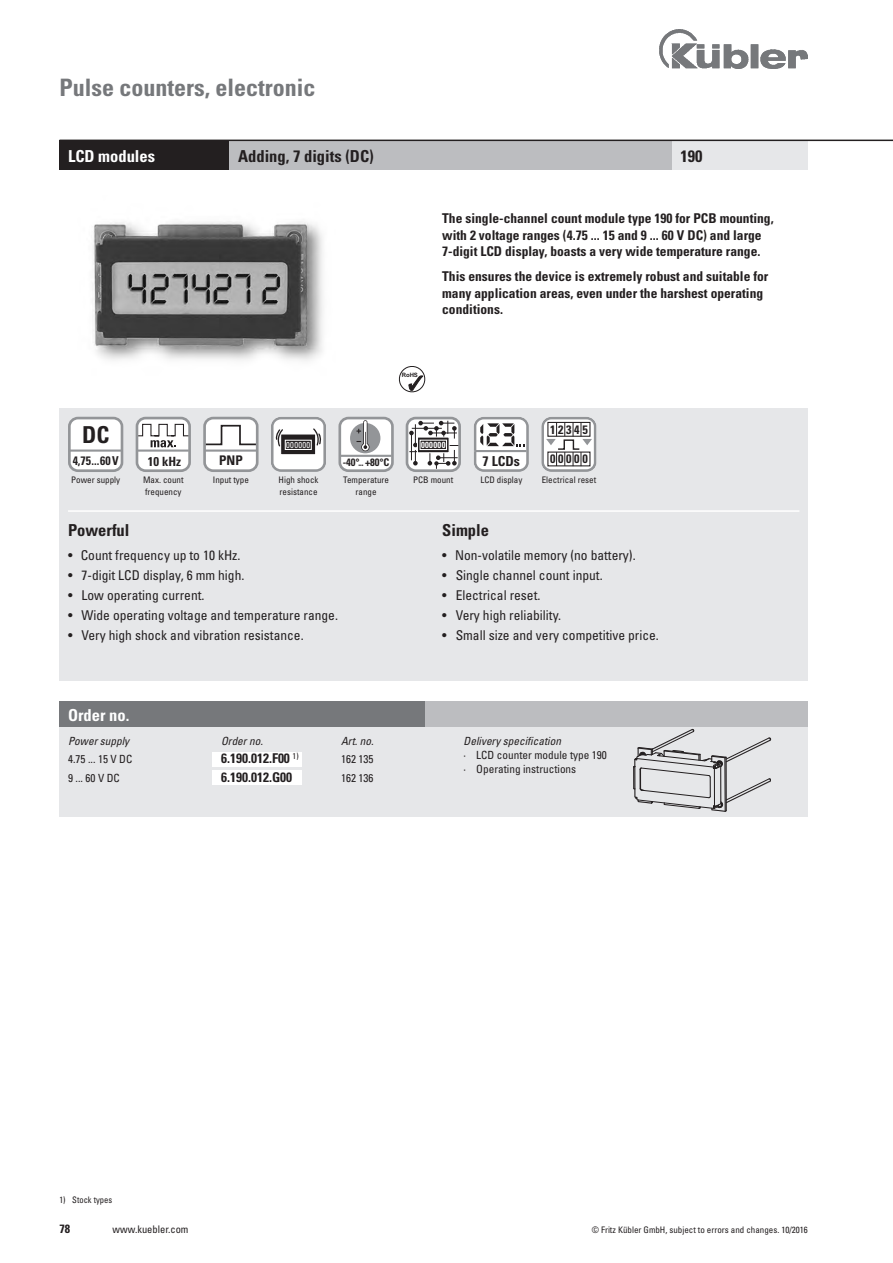
<style>
.page{position:relative;width:893px;height:1263px;background:#fff}
.page>*{position:absolute;margin:0;border:0;box-sizing:border-box;transform-origin:0 0}
.t1{font:700 condensed 24px "Univers";color:#76787b}
.t2{font:700 condensed 23.4px "Univers LT Std";color:#231f20}
.Head_weiß{font:700 condensed 16.5px "Univers";color:#231f20}
.Bestellschlüssel{font:700 condensed 16.5px "Univers";color:#231f20}
.Head_weiß-2{font:700 condensed 16.5px "Univers";color:#fff}
.Head_schwarz{font:700 condensed 16.5px "Univers";color:#fff}
.t3{font:700 condensed 13.8px "Univers LT Std";color:#231f20}
.Bestellschlüssel-2{font:condensed 13.5px "Univers";color:#231f20}
._9_Text_fett{font:700 condensed 13.5px/16.5px "Univers";color:#231f20}
.Bestellschlüssel-3{font:700 condensed 13.5px "Univers";color:#231f20}
.t4{font:700 condensed 13.2px "Univers LT Std";color:#231f20}
.t5{font:700 condensed 12.75px "Univers";color:#231f20}
.t6{font:700 condensed 12.15px "Univers LT Std";letter-spacing:.22em;color:#231f20}
.t7{font:700 condensed 12px "Univers";color:#231f20}
.Bestellschlüssel-4{font:condensed 11.25px "Univers";color:#231f20}
.Bestellschlüssel-5{font:italic condensed 11.25px "Univers";color:#231f20}
.t8{font:700 condensed 10.65px "Univers LT Std";color:#231f20}
.t9{font:condensed 10.5px "Univers";color:#231f20}
.Fußnote{font:condensed 9px "Univers";color:#231f20}
.Fußnote-2{font:condensed 9px "Univers";color:#231f20;scale:.95 1}
.t10{font:700 condensed 8.85px "Univers LT Std";letter-spacing:.04em;color:#fff}
.t11{font:condensed 8.7px "Univers LT Std";letter-spacing:.04em;color:#fff}
.t12{font:700 6px "Arial";color:#231f20}
</style>
<div class="page">
<img style="left:659px;top:30px;width:149px;height:38px">
<img style="left:93px;top:221px;width:230px;height:140px">
<svg style="left:399px;top:366px;width:26px;height:26px"></svg>
<div style="left:60px;top:702px;width:748px;height:114px;background:#e6e7e9"></div>
<div style="left:425px;top:702px;width:383px;height:25px;background:#bcbdc0"></div>
<svg style="left:633px;top:729px;width:138px;height:83px"></svg>
<div style="left:60px;top:408px;width:748px;height:272px;background:#e6e7e9"></div>
<div style="left:69px;top:418px;width:53px;height:53px;background:#fff;border-radius:9px"></div>
<div style="left:68px;top:417px;width:55px;height:55px;border:3px solid #939598;border-radius:9px"></div>
<hr style="left:69px;top:449px;width:52px;height:3px;background:#939598">
<svg style="left:271px;top:417px;width:55px;height:55px;background:#bebdbe"></svg>
<div style="left:285px;top:440px;width:27px;height:10px;border:1px solid #fff"></div>
<svg style="left:474px;top:417px;width:55px;height:55px;background:#d1d1d2"></svg>
<svg style="left:541px;top:417px;width:55px;height:55px;background:#cecdce"></svg>
<div style="left:137px;top:418px;width:53px;height:53px;background:#fff;border-radius:9px"></div>
<div style="left:136px;top:417px;width:55px;height:55px;border:3px solid #939598;border-radius:9px"></div>
<hr style="left:136px;top:449px;width:53px;height:3px;background:#939598">
<svg style="left:137px;top:423px;width:52px;height:24px"></svg>
<div style="left:205px;top:418px;width:52px;height:53px;background:#fff;border-radius:9px"></div>
<hr style="left:204px;top:449px;width:52px;height:3px;background:#939598">
<svg style="left:207px;top:424px;width:48px;height:22px"></svg>
<div style="left:203px;top:417px;width:56px;height:55px;border:3px solid #939598;border-radius:9px"></div>
<div style="left:340px;top:418px;width:52px;height:53px;background:#fff;border-radius:9px"></div>
<div style="left:338px;top:417px;width:56px;height:55px;border:3px solid #939598;border-radius:9px"></div>
<hr style="left:339px;top:455px;width:53px;height:2px;background:#939598">
<div style="left:350px;top:423px;width:30px;height:30px;background:#939598;border-radius:50%"></div>
<svg style="left:357px;top:419px;width:12px;height:32px"></svg>
<div style="left:406px;top:417px;width:55px;height:55px;border:3px solid #939598;border-radius:9px"></div>
<svg style="left:409px;top:421px;width:49px;height:48px;background:#c8c7c7"></svg>
<svg style="left:417px;top:437px;width:32px;height:16px"></svg>
<div style="left:420px;top:440px;width:27px;height:10px;border:1px solid #fff"></div>
<div style="left:212px;top:752px;width:90px;height:14px;background:#fff"></div>
<div style="left:212px;top:770px;width:90px;height:14px;background:#fff"></div>
<div style="left:60px;top:702px;width:365px;height:25px;background:#76787b"></div>
<div style="left:60px;top:140px;width:170px;height:30px;background:#231f20"></div>
<div style="left:672px;top:140px;width:136px;height:30px;background:#e6e7e9"></div>
<div style="left:230px;top:140px;width:442px;height:30px;background:#bcbdc0"></div>
<hr style="left:68px;top:510px;width:731px;height:2px;background:#fff">
<hr style="left:60px;top:140px;width:833px;height:1px;background:#231f20">
<p class="t1" style="left:60px;top:72px;width:257px">Pulse counters, electronic</p>
<p class="Head_weiß-2" style="left:68px;top:146px;width:89px">LCD modules</p>
<p class="Head_weiß" style="left:238px;top:146px;width:137px">Adding, 7 digits (DC)</p>
<p class="Head_weiß" style="left:680px;top:146px;width:23px">190</p>
<p class="t2" style="left:82px;top:420px;width:29px">DC</p>
<p class="t6" style="left:73px;top:453px;width:47px">4,75...60V</p>
<p class="_9_Text_fett" style="left:442px;top:210px;width:333px">The single-channel count module type 190 for PCB mounting, with 2 voltage ranges (4.75 ... 15 and 9 ... 60 V DC) and large<br>7-digit LCD display, boasts a very wide temperature range.</p>
<p class="_9_Text_fett" style="left:442px;top:268px;width:328px">This ensures the device is extremely robust and suitable for many application areas, even under the harshest operating conditions.</p>
<p class="t12" style="left:402px;top:371px;width:18px">RoHS</p>
<p class="t11" style="left:286px;top:439px;width:26px">000000</p>
<p class="t5" style="left:148px;top:454px;width:35px">10 kHz</p>
<p class="t4" style="left:219px;top:452px;width:25px">PNP</p>
<p class="t8" style="left:343px;top:456px;width:48px">-40°... +80°C</p>
<p class="t10" style="left:421px;top:439px;width:26px">000000</p>
<p class="t3" style="left:483px;top:453px;width:39px">7 LCDs</p>
<p class="t6" style="left:550px;top:422px;width:39px">12345</p>
<p class="t6" style="left:550px;top:451px;width:39px">00000</p>
<p class="Fußnote" style="left:71px;top:475px;width:50px">Power supply</p>
<p class="Fußnote" style="left:143px;top:475px;width:42px">Max. count</p>
<p class="Fußnote" style="left:213px;top:475px;width:37px">Input type</p>
<p class="Fußnote" style="left:145px;top:486px;width:38px">frequency</p>
<p class="Fußnote" style="left:279px;top:475px;width:41px">High shock</p>
<p class="Fußnote" style="left:413px;top:475px;width:42px">PCB mount</p>
<p class="Fußnote" style="left:280px;top:486px;width:39px">resistance</p>
<p class="Fußnote" style="left:343px;top:475px;width:47px">Temperature</p>
<p class="Fußnote" style="left:356px;top:486px;width:22px">range</p>
<p class="Fußnote" style="left:480px;top:475px;width:43px">LCD display</p>
<p class="Fußnote" style="left:542px;top:475px;width:56px">Electrical reset</p>
<p class="Bestellschlüssel" style="left:68px;top:520px;width:63px">Powerful</p>
<p class="Bestellschlüssel-2" style="left:68px;top:547px;width:174px">• Count frequency up to 10 kHz.</p>
<p class="Bestellschlüssel-2" style="left:68px;top:567px;width:178px">• 7-digit LCD display, 6 mm high.</p>
<p class="Bestellschlüssel-2" style="left:68px;top:587px;width:138px">• Low operating current.</p>
<p class="Bestellschlüssel-2" style="left:68px;top:607px;width:271px">• Wide operating voltage and temperature range.</p>
<p class="Bestellschlüssel-2" style="left:68px;top:627px;width:237px">• Very high shock and vibration resistance.</p>
<p class="Head_schwarz" style="left:68px;top:705px;width:63px">Order no.</p>
<p class="Bestellschlüssel-5" style="left:68px;top:733px;width:63px">Power supply</p>
<p class="Bestellschlüssel-5" style="left:221px;top:733px;width:43px">Order no.</p>
<p class="Bestellschlüssel-5" style="left:341px;top:733px;width:34px">Art. no.</p>
<p class="Bestellschlüssel-4" style="left:68px;top:752px;width:66px">4.75 ... 15 V DC</p>
<p class="Bestellschlüssel-3" style="left:221px;top:750px;width:79px">6.190.012.F00 <sup>1)</sup></p>
<p class="Bestellschlüssel-4" style="left:341px;top:752px;width:34px">162 135</p>
<p class="Bestellschlüssel-4" style="left:68px;top:770px;width:53px">9 ... 60 V DC</p>
<p class="Bestellschlüssel-3" style="left:221px;top:768px;width:73px">6.190.012.G00</p>
<p class="Bestellschlüssel-4" style="left:341px;top:770px;width:34px">162 136</p>
<p class="Bestellschlüssel" style="left:442px;top:520px;width:48px">Simple</p>
<p class="Bestellschlüssel-2" style="left:442px;top:547px;width:195px">• Non-volatile memory (no battery).</p>
<p class="Bestellschlüssel-2" style="left:442px;top:567px;width:162px">• Single channel count input.</p>
<p class="Bestellschlüssel-2" style="left:442px;top:587px;width:100px">• Electrical reset.</p>
<p class="Bestellschlüssel-2" style="left:442px;top:607px;width:120px">• Very high reliability.</p>
<p class="Bestellschlüssel-2" style="left:442px;top:627px;width:218px">• Small size and very competitive price.</p>
<p class="Bestellschlüssel-5" style="left:463px;top:733px;width:99px">Delivery specification</p>
<p class="Bestellschlüssel-4" style="left:463px;top:748px;width:145px">· LCD counter module type 190</p>
<p class="Bestellschlüssel-4" style="left:463px;top:762px;width:114px">· Operating instructions</p>
<p class="Fußnote-2" style="left:60px;top:1194px;width:57px">1) Stock types</p>
<p class="t7" style="left:60px;top:1221px;width:12px">78</p>
<p class="t9" style="left:113px;top:1223px;width:77px">www.kuebler.com</p>
<p class="Fußnote" style="left:592px;top:1224px;width:218px">© Fritz Kübler GmbH, subject to errors and changes. 10/2016</p>
</div>
